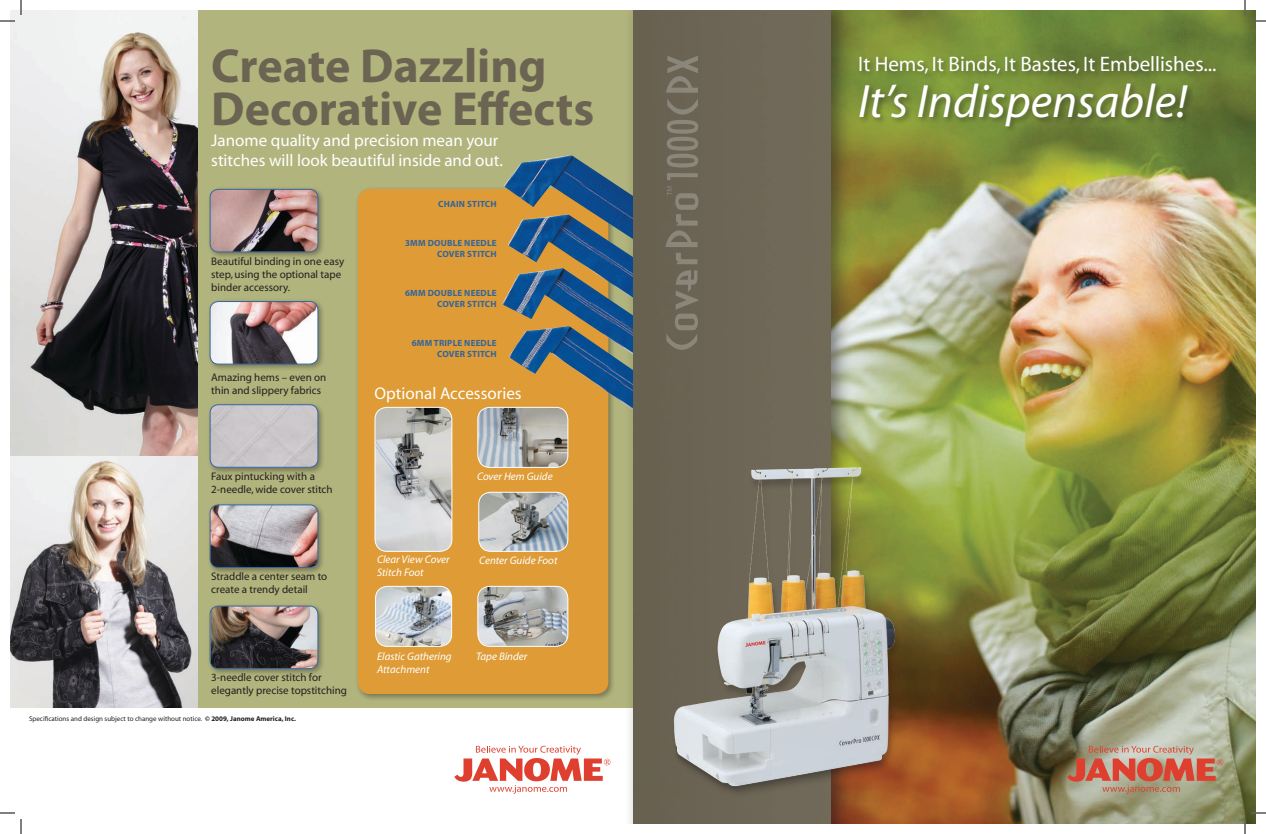
<style>
.page{position:relative;width:1266px;height:834px;background:#fff}
.page>*{position:absolute;margin:0;border:0;box-sizing:border-box;transform-origin:0 0}
.t1{font:700 48px/43px "Myriad Pro";color:#6b6452}
.t2{font:italic 47px "Myriad";color:#fff}
.t3{font:21px "Myriad";color:#fff}
.t4{font:17px "Myriad";color:#fff}
.t5{font:11px/13px "Myriad";color:#231f20}
.t6{font:italic 11px/13px "Myriad";color:#fff}
.t7{font:700 9px/11px "Myriad Pro";letter-spacing:.02em;color:#33659d;text-align:right}
.t8{font:7px "Myriad Pro";color:#231f20}
.s1{font-weight:700}
</style>
<div class="page">
<div style="left:10px;top:10px;width:623px;height:698px;background:#b1b47c"></div>
<div style="left:207px;top:502px;width:119px;height:73px;background:#231f20;opacity:.4"></div>
<img style="left:210px;top:505px;width:108px;height:62px">
<div style="left:210px;top:505px;width:108px;height:63px;border:1px solid #33659d;border-radius:8px"></div>
<div style="left:207px;top:401px;width:119px;height:74px;background:#231f20;opacity:.4"></div>
<div style="left:210px;top:405px;width:108px;height:62px;background:#cac6c9"></div>
<div style="left:210px;top:404px;width:108px;height:64px;border:1px solid #33659d;border-radius:8px"></div>
<div style="left:207px;top:603px;width:119px;height:73px;background:#231f20;opacity:.4"></div>
<img style="left:210px;top:606px;width:108px;height:63px">
<div style="left:210px;top:606px;width:108px;height:63px;border:1px solid #33659d;border-radius:8px"></div>
<div style="left:207px;top:186px;width:119px;height:74px;background:#231f20;opacity:.4"></div>
<img style="left:210px;top:189px;width:108px;height:63px">
<div style="left:210px;top:189px;width:108px;height:63px;border:1px solid #33659d;border-radius:8px"></div>
<div style="left:207px;top:298px;width:119px;height:74px;background:#231f20;opacity:.4"></div>
<img style="left:211px;top:302px;width:107px;height:62px">
<div style="left:210px;top:301px;width:108px;height:63px;border:1px solid #33659d;border-radius:8px"></div>
<img style="left:852px;top:10px;width:404px;height:814px">
<div style="left:624px;top:10px;width:228px;height:814px;background:#231f20;opacity:.53"></div>
<div style="left:633px;top:10px;width:198px;height:814px;background:#6d6656"></div>
<img style="left:648px;top:440px;width:271px;height:373px">
<div style="left:857px;top:54px;width:367px;height:80px;background:#231f20;opacity:.47"></div>
<svg style="left:666px;top:270px;width:33px;height:80px;background:#746e5f"></svg>
<svg style="left:676px;top:253px;width:21px;height:11px"></svg>
<svg style="left:666px;top:56px;width:32px;height:124px;background:#777163"></svg>
<img style="left:10px;top:10px;width:187px;height:446px">
<img style="left:10px;top:456px;width:187px;height:252px">
<div style="left:355px;top:186px;width:261px;height:516px;background:#231f20;opacity:.4"></div>
<div style="left:358px;top:189px;width:250px;height:505px;background:#de9b36;border-radius:12px"></div>
<img style="left:502px;top:155px;width:131px;height:255px">
<img style="left:376px;top:407px;width:76px;height:144px">
<div style="left:374px;top:407px;width:78px;height:145px;border:1px solid #fff;border-radius:12px"></div>
<img style="left:479px;top:586px;width:89px;height:60px">
<div style="left:477px;top:586px;width:91px;height:61px;border:1px solid #fff;border-radius:12px"></div>
<img style="left:376px;top:586px;width:76px;height:59px">
<div style="left:375px;top:586px;width:77px;height:61px;border:1px solid #fff;border-radius:12px"></div>
<img style="left:479px;top:492px;width:89px;height:59px">
<div style="left:478px;top:492px;width:90px;height:60px;border:1px solid #fff;border-radius:12px"></div>
<img style="left:479px;top:407px;width:89px;height:60px">
<div style="left:477px;top:407px;width:91px;height:61px;border:1px solid #fff;border-radius:12px"></div>
<svg style="left:1067px;top:746px;width:156px;height:48px;background:#bb8872"></svg>
<svg style="left:454px;top:746px;width:156px;height:48px"></svg>
<svg style="left:665px;top:186px;width:33px;height:61px;background:#756e60"></svg>
<svg style="left:0;top:0;width:22px;height:22px"></svg>
<svg style="left:0;top:812px;width:22px;height:22px"></svg>
<svg style="left:1244px;top:0;width:22px;height:22px"></svg>
<svg style="left:1244px;top:812px;width:22px;height:22px"></svg>
<p class="t1" style="left:211px;top:42px;width:385px">Create Dazzling<br>Decorative Effects</p>
<p class="t4" style="left:211px;top:132px;width:289px">Janome quality and precision mean your</p>
<p class="t4" style="left:211px;top:152px;width:293px">stitches will look beautiful inside and out.</p>
<p class="t5" style="left:211px;top:255px;width:134px">Beautiful binding in one easy step, using the optional tape binder accessory.</p>
<p class="t5" style="left:211px;top:371px;width:117px">Amazing hems – even on thin and slippery fabrics</p>
<p class="t5" style="left:211px;top:471px;width:123px">Faux pintucking with a<br>2-needle, wide cover stitch</p>
<p class="t5" style="left:211px;top:571px;width:118px">Straddle a center seam to create a trendy detail</p>
<p class="t5" style="left:211px;top:671px;width:137px">3-needle cover stitch for elegantly precise topstitching</p>
<p class="t8" style="left:29px;top:715px;width:269px">Specifications and design subject to change without notice. <span class="s1">© 2009, Janome America, Inc.</span></p>
<p class="t7" style="left:438px;top:198px;width:60px">CHAIN STITCH</p>
<p class="t7" style="left:405px;top:237px;width:93px">3MM DOUBLE NEEDLE<br>COVER STITCH</p>
<p class="t7" style="left:405px;top:287px;width:93px">6MM DOUBLE NEEDLE<br>COVER STITCH</p>
<p class="t7" style="left:412px;top:337px;width:86px">6MM TRIPLE NEEDLE<br>COVER STITCH</p>
<p class="t4" style="left:375px;top:384px;width:149px">Optional Accessories</p>
<p class="t6" style="left:477px;top:471px;width:77px">Cover Hem Guide</p>
<p class="t6" style="left:377px;top:554px;width:74px">Clear View Cover<br>Stitch Foot</p>
<p class="t6" style="left:479px;top:555px;width:80px">Center Guide Foot</p>
<p class="t6" style="left:377px;top:651px;width:76px">Elastic Gathering<br>Attachment</p>
<p class="t6" style="left:476px;top:651px;width:53px">Tape Binder</p>
<p class="t3" style="left:858px;top:54px;width:360px">It Hems, It Binds, It Bastes, It Embellishes...</p>
<p class="t2" style="left:858px;top:78px;width:331px">It’s Indispensable!</p>
</div>
